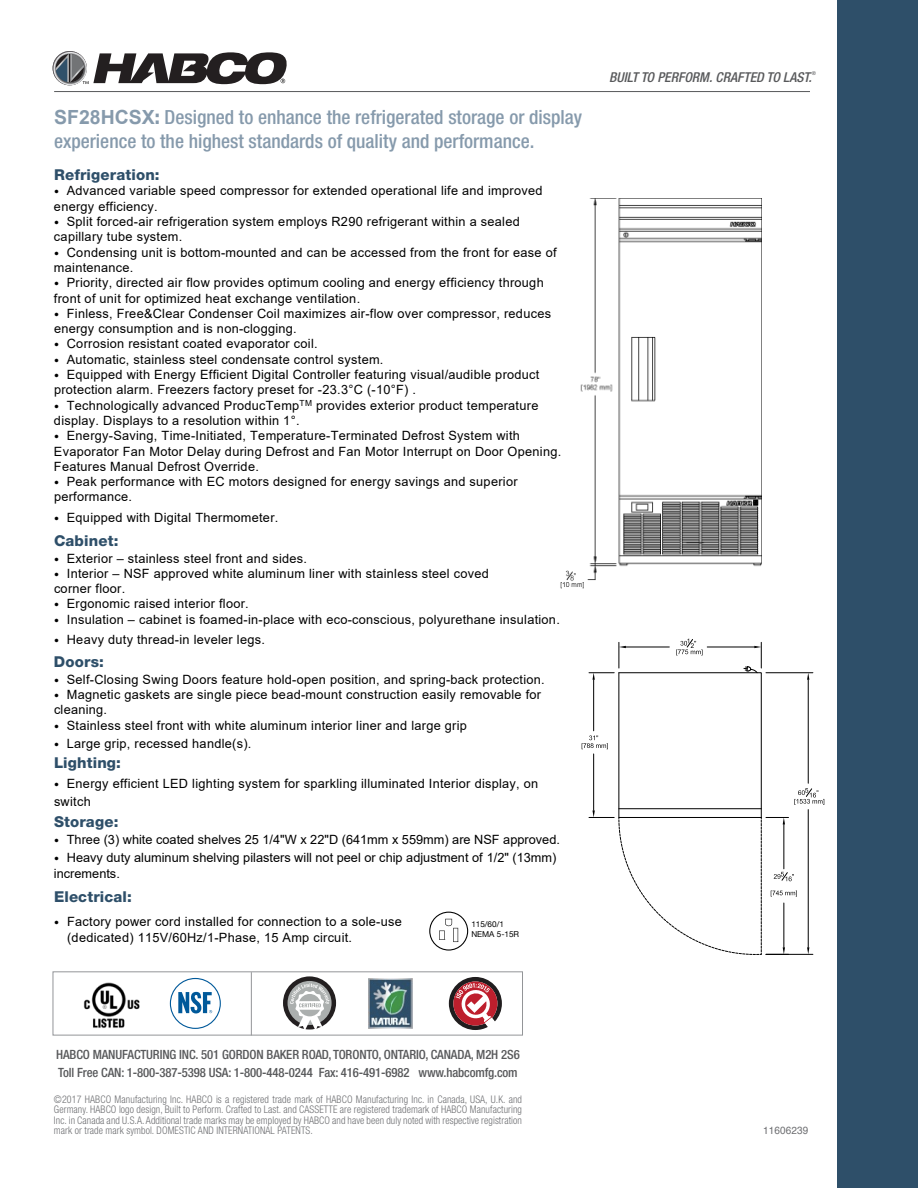
<style>
.page{position:relative;width:918px;height:1188px;background:#fff}
.page>*{position:absolute;margin:0;border:0;box-sizing:border-box;transform-origin:0 0}
.t1{font:500 condensed 19.5px/24px "Helvetica Neue LT Std";color:#869aac}
.t2{font:800 15px "Helvetica Neue LT Std";letter-spacing:.01em;color:#2e4f69}
.t3{font:italic 500 condensed 13.65px "Helvetica Neue LT Std";color:#58595b}
.t4{font:12.75px/15.3px "Arial";letter-spacing:.02em;color:#000}
.t5{font:12.75px/15.3px "Arial";letter-spacing:.02em;color:#000}
.t6{font:12.75px/15.3px "Arial";color:#000}
.t7{font:500 condensed 12.75px/18px "Helvetica Neue LT Std";letter-spacing:-.01em;color:#58595b}
.t8{font:300 condensed 10.5px/10.5px "Helvetica Neue LT Std";letter-spacing:.01em;color:#6d6e71;text-align:justify;scale:.95 1}
.t9{font:10.5px "Helvetica";letter-spacing:.01em;color:#6d6e71;scale:.95 1}
.t10{font:8.1px/10.6px "Helvetica Neue";color:#000}
.t11{font:condensed 5.25px "Helvetica Neue LT Std";color:#58595b}
.s1{font-family:"Arial";font-weight:700;font-stretch:normal}
.s2{font-weight:800}
.s3{font-family:"Helvetica Neue LT Std";font-weight:100;font-stretch:condensed;font-size:9.9px}
.s4{font-style:inherit}
</style>
<div class="page">
<hr style="left:54px;top:91px;width:756px;height:1px;background:#58595b">
<svg style="left:53px;top:51px;width:234px;height:34px"></svg>
<div style="left:837px;top:0;width:81px;height:1188px;background:#2e4f69"></div>
<svg style="left:582px;top:639px;width:242px;height:316px"></svg>
<svg style="left:429px;top:912px;width:39px;height:39px"></svg>
<img style="left:560px;top:199px;width:202px;height:390px">
<hr style="left:251px;top:972px;width:1px;height:63px;background:#939598">
<svg style="left:283px;top:976px;width:53px;height:54px"></svg>
<svg style="left:288px;top:981px;width:44px;height:44px"></svg>
<svg style="left:290px;top:983px;width:40px;height:47px"></svg>
<svg style="left:449px;top:977px;width:53px;height:53px"></svg>
<img style="left:83px;top:982px;width:57px;height:46px">
<img style="left:368px;top:978px;width:45px;height:51px">
<svg style="left:178px;top:992px;width:34px;height:21px"></svg>
<div style="left:170px;top:978px;width:51px;height:51px;border:1px solid #00599a;border-radius:50%"></div>
<h1 class="t1" style="left:54px;top:105px;width:530px"><span class="s1">SF28HCSX</span><span class="s2">:</span> Designed to enhance the refrigerated storage or display experience to the highest standards of quality and performance.</h1>
<p class="t2" style="left:54px;top:165px;width:107px">Refrigeration:</p>
<p class="t4" style="left:54px;top:183px;width:490px"><span class="s3">•</span> Advanced variable speed compressor for extended operational life and improved energy efficiency.</p>
<p class="t4" style="left:54px;top:214px;width:467px"><span class="s3">•</span> Split forced-air refrigeration system employs R290 refrigerant within a sealed capillary tube system.</p>
<p class="t4" style="left:54px;top:244px;width:504px"><span class="s3">•</span> Condensing unit is bottom-mounted and can be accessed from the front for ease of maintenance.</p>
<p class="t4" style="left:54px;top:275px;width:491px"><span class="s3">•</span> Priority, directed air flow provides optimum cooling and energy efficiency through front of unit for optimized heat exchange ventilation.</p>
<p class="t4" style="left:54px;top:306px;width:499px"><span class="s3">•</span> Finless, Free&amp;Clear Condenser Coil maximizes air-flow over compressor, reduces energy consumption and is non-clogging.</p>
<p class="t4" style="left:54px;top:336px;width:265px"><span class="s3">•</span> Corrosion resistant coated evaporator coil.</p>
<p class="t4" style="left:54px;top:352px;width:331px"><span class="s3">•</span> Automatic, stainless steel condensate control system.</p>
<p class="t4" style="left:54px;top:367px;width:487px"><span class="s3">•</span> Equipped with Energy Efficient Digital Controller featuring visual/audible product protection alarm. Freezers factory preset for -23.3°C (-10°F) .</p>
<p class="t4" style="left:54px;top:397px;width:486px"><span class="s3">•</span> Technologically advanced ProducTemp<sup>TM</sup> provides exterior product temperature display. Displays to a resolution within 1°.</p>
<p class="t4" style="left:54px;top:428px;width:509px"><span class="s3">•</span> Energy-Saving, Time-Initiated, Temperature-Terminated Defrost System with<br>Evaporator Fan Motor Delay during Defrost and Fan Motor Interrupt on Door Opening.<br>Features Manual Defrost Override.</p>
<p class="t5" style="left:54px;top:474px;width:465px"><span class="s3">•</span> Peak performance with EC motors designed for energy savings and superior performance.</p>
<p class="t4" style="left:54px;top:510px;width:226px"><span class="s3">•</span> Equipped with Digital Thermometer.</p>
<p class="t2" style="left:54px;top:532px;width:66px">Cabinet:</p>
<p class="t4" style="left:54px;top:550px;width:254px"><span class="s3">•</span> Exterior – stainless steel front and sides.</p>
<p class="t4" style="left:54px;top:566px;width:437px"><span class="s3">•</span> Interior – NSF approved white aluminum liner with stainless steel coved <span class="s4">c</span>orner floor.</p>
<p class="t4" style="left:54px;top:596px;width:196px"><span class="s3">•</span> Ergonomic raised interior floor.</p>
<p class="t4" style="left:54px;top:611px;width:507px"><span class="s3">•</span> Insulation – cabinet is foamed-in-place with eco-conscious, polyurethane insulation.</p>
<p class="t4" style="left:54px;top:632px;width:212px"><span class="s3">•</span> Heavy duty thread-in leveler legs.</p>
<p class="t2" style="left:54px;top:653px;width:51px">Doors:</p>
<p class="t4" style="left:54px;top:671px;width:492px"><span class="s3">•</span> Self-Closing Swing Doors feature hold-open position, and spring-back protection.</p>
<p class="t4" style="left:54px;top:687px;width:489px"><span class="s3">•</span> Magnetic gaskets are single piece bead-mount construction easily removable for cleaning.</p>
<p class="t5" style="left:54px;top:717px;width:414px"><span class="s3">•</span> Stainless steel front with white aluminum interior liner and large grip</p>
<p class="t5" style="left:54px;top:736px;width:199px"><span class="s3">•</span> Large grip, recessed <span class="s4">handle(s).</span></p>
<p class="t2" style="left:54px;top:754px;width:69px">Lighting:</p>
<p class="t5" style="left:54px;top:774px;width:486px;line-height:18.8px"><span class="s3">•</span> Energy efficient LED lighting system for sparkling illuminated Interior display, on switch</p>
<p class="t2" style="left:54px;top:813px;width:66px">Storage:</p>
<p class="t6" style="left:54px;top:832px;width:507px"><span class="s3">•</span> <span class="s4">Three</span> (<span class="s4">3</span>) white coated shelves 2<span class="s4">5</span> 1/4"W x 22"D (6<span class="s4">41</span>mm x 559mm) are NSF approved.</p>
<p class="t6" style="left:54px;top:850px;width:504px"><span class="s3">•</span> Heavy duty aluminum shelving pilasters will not peel or chip adjustment of 1/2" (13mm) increments.</p>
<p class="t2" style="left:54px;top:888px;width:79px">Electrical:</p>
<p class="t4" style="left:67px;top:914px;width:336px;text-indent:-13px"><span class="s3">•</span> Factory power cord installed for connection to a sole-use (dedicated) 115V/60Hz/1-Phase, 15 Amp circuit.</p>
<p class="t10" style="left:471px;top:919px;width:49px">115/60/1<br>NEMA 5-15R</p>
<p class="t3" style="left:609px;top:69px;width:204px">BUILT TO PERFORM. CRAFTED TO LAST.</p>
<p class="t11" style="left:812px;top:70px;width:6px">®</p>
<p class="t7" style="left:56px;top:1045px;width:465px">HABCO MANUFACTURING INC. 501 GORDON BAKER ROAD, TORONTO, ONTARIO, CANADA, M2H 2S6<br>Toll Free CAN: 1-800-387-5398 USA: 1-800-448-0244 Fax: 416-491-6982 www.habcomfg.com</p>
<p class="t8" style="left:54px;top:1094px;width:494px">©2017 HABCO Manufacturing Inc. HABCO is a registered trade mark of HABCO Manufacturing Inc. in Canada, USA, U.K. and Germany. HABCO logo design, Built to Perform. Crafted to Last. and CASSETTE are registered trademark of HABCO Manufacturing Inc. in Canada and U.S.A. Additional trade marks may be employed by HABCO and have been duly noted with respective registration mark or trade mark symbol. DOMESTIC AND INTERNATIONAL PATENTS.</p>
<p class="t9" style="left:763px;top:1123px;width:49px">11606239</p>
</div>
